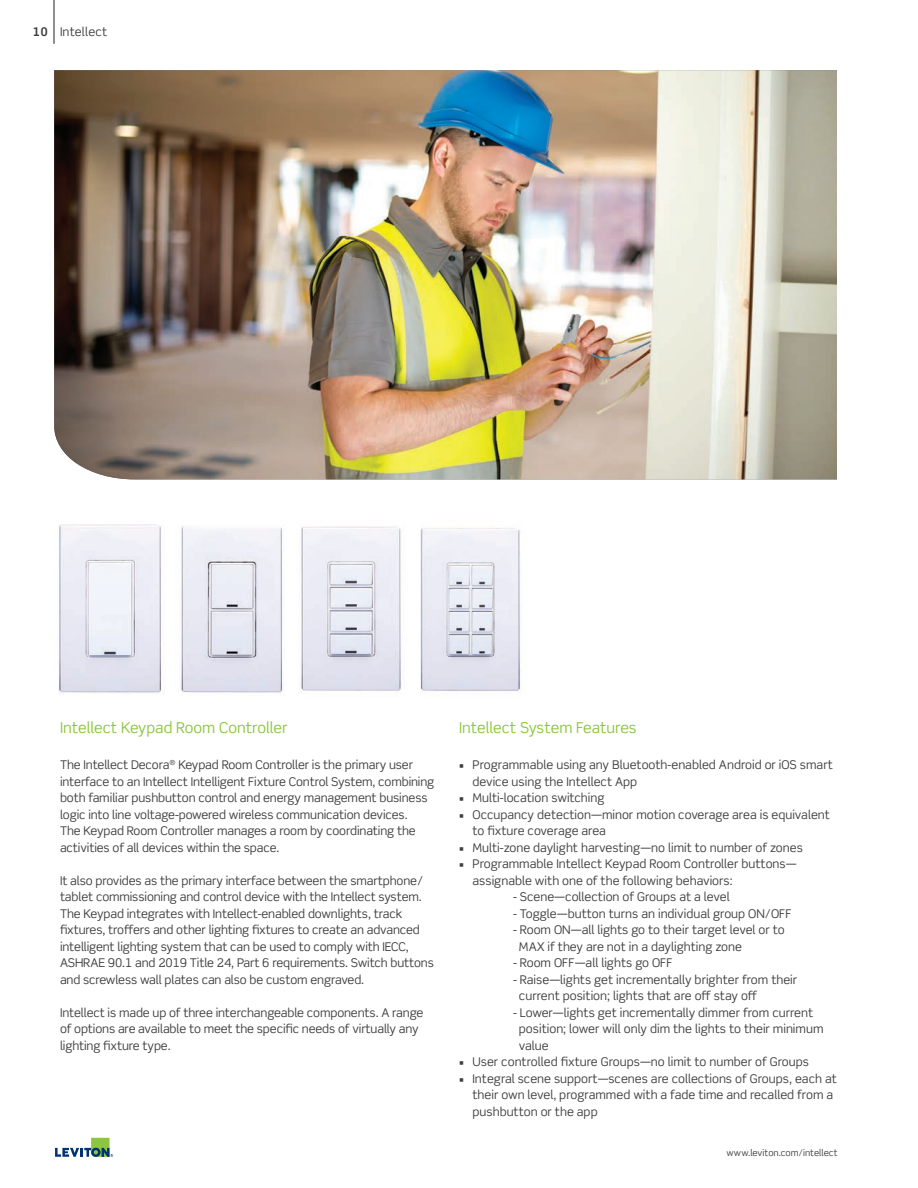
<style>
.page{position:relative;width:918px;height:1188px;background:#fff}
.page>*{position:absolute;margin:0;border:0;box-sizing:border-box;transform-origin:0 0}
.t1{font:15px "Scene Std";color:#8bc63e}
.t2{font:12px/16.5px "Scene Std";letter-spacing:-.01em;color:#3e3e3f}
.t3{font:12px "Scene Std";letter-spacing:.015em;color:#3e3e3f}
.t4{font:700 12px "Scene Std";color:#3e3e3f}
.t5{font:9px "Scene Std";color:#3e3e3f}
.s1{font-family:"Minion Pro"}
</style>
<div class="page">
<img style="left:54px;top:70px;width:783px;height:409px">
<img style="left:420px;top:528px;width:101px;height:164px">
<img style="left:299px;top:526px;width:103px;height:165px">
<img style="left:180px;top:526px;width:103px;height:168px">
<img style="left:59px;top:524px;width:103px;height:171px">
<hr style="left:54px;top:0;width:1px;height:44px;background:#231f20">
<svg style="left:55px;top:1138px;width:58px;height:19px"></svg>
<p class="t4" style="left:33px;top:25px;width:17px">10</p>
<p class="t3" style="left:60px;top:25px;width:49px">Intellect</p>
<p class="t1" style="left:60px;top:718px;width:229px">Intellect Keypad Room Controller</p>
<p class="t2" style="left:60px;top:756px;width:376px">The Intellect Decora<sup>®</sup> Keypad Room Controller is the primary user interface to an Intellect Intelligent Fixture Control System, combining both familiar pushbutton control and energy management business logic into line voltage-powered wireless communication devices.<br>The Keypad Room Controller manages a room by coordinating the activities of all devices within the space.</p>
<p class="t2" style="left:60px;top:872px;width:376px">It also provides as the primary interface between the smartphone/ tablet commissioning and control device with the Intellect system.<br>The Keypad integrates with Intellect-enabled downlights, track fixtures, troffers and other lighting fixtures to create an advanced intelligent lighting system that can be used to comply with IECC, ASHRAE 90.1 and 2019 Title 24, Part 6 requirements. Switch buttons and screwless wall plates can also be custom engraved.</p>
<p class="t2" style="left:60px;top:1004px;width:365px">Intellect is made up of three interchangeable components. A range of options are available to meet the specific needs of virtually any lighting fixture type.</p>
<p class="t1" style="left:459px;top:718px;width:179px">Intellect System Features</p>
<p class="t2" style="left:472px;top:756px;width:362px;text-indent:-14px"><span class="s1">■</span> Programmable using any Bluetooth-enabled Android or iOS smart device using the Intellect App</p>
<p class="t2" style="left:459px;top:789px;width:147px"><span class="s1">■</span> Multi-location switching</p>
<p class="t2" style="left:472px;top:806px;width:359px;text-indent:-14px"><span class="s1">■</span> Occupancy detection—minor motion coverage area is equivalent to fixture coverage area</p>
<p class="t2" style="left:459px;top:839px;width:345px"><span class="s1">■</span> Multi-zone daylight harvesting—no limit to number of zones</p>
<p class="t2" style="left:472px;top:855px;width:326px;text-indent:-14px"><span class="s1">■</span> Programmable Intellect Keypad Room Controller buttons— assignable with one of the following behaviors:</p>
<p class="t2" style="left:513px;top:888px;width:218px">- Scene—collection of Groups at a level</p>
<p class="t2" style="left:513px;top:905px;width:280px">- Toggle—button turns an individual group ON/OFF</p>
<p class="t2" style="left:519px;top:921px;width:267px;text-indent:-6px">- Room ON—all lights go to their target level or to<br>MAX if they are not in a daylighting zone</p>
<p class="t2" style="left:513px;top:954px;width:161px">- Room OFF—all lights go OFF</p>
<p class="t2" style="left:519px;top:971px;width:280px;text-indent:-6px">- Raise—lights get incrementally brighter from their current position; lights that are off stay off</p>
<p class="t2" style="left:519px;top:1004px;width:306px;text-indent:-6px">- Lower—lights get incrementally dimmer from current position; lower will only dim the lights to their minimum value</p>
<p class="t2" style="left:459px;top:1053px;width:352px"><span class="s1">■</span> User controlled fixture Groups—no limit to number of Groups</p>
<p class="t2" style="left:472px;top:1070px;width:366px;text-indent:-14px"><span class="s1">■</span> Integral scene support—scenes are collections of Groups, each at their own level, programmed with a fade time and recalled from a pushbutton or the app</p>
<p class="t5" style="left:727px;top:1148px;width:113px">www.leviton.com/intellect</p>
</div>
